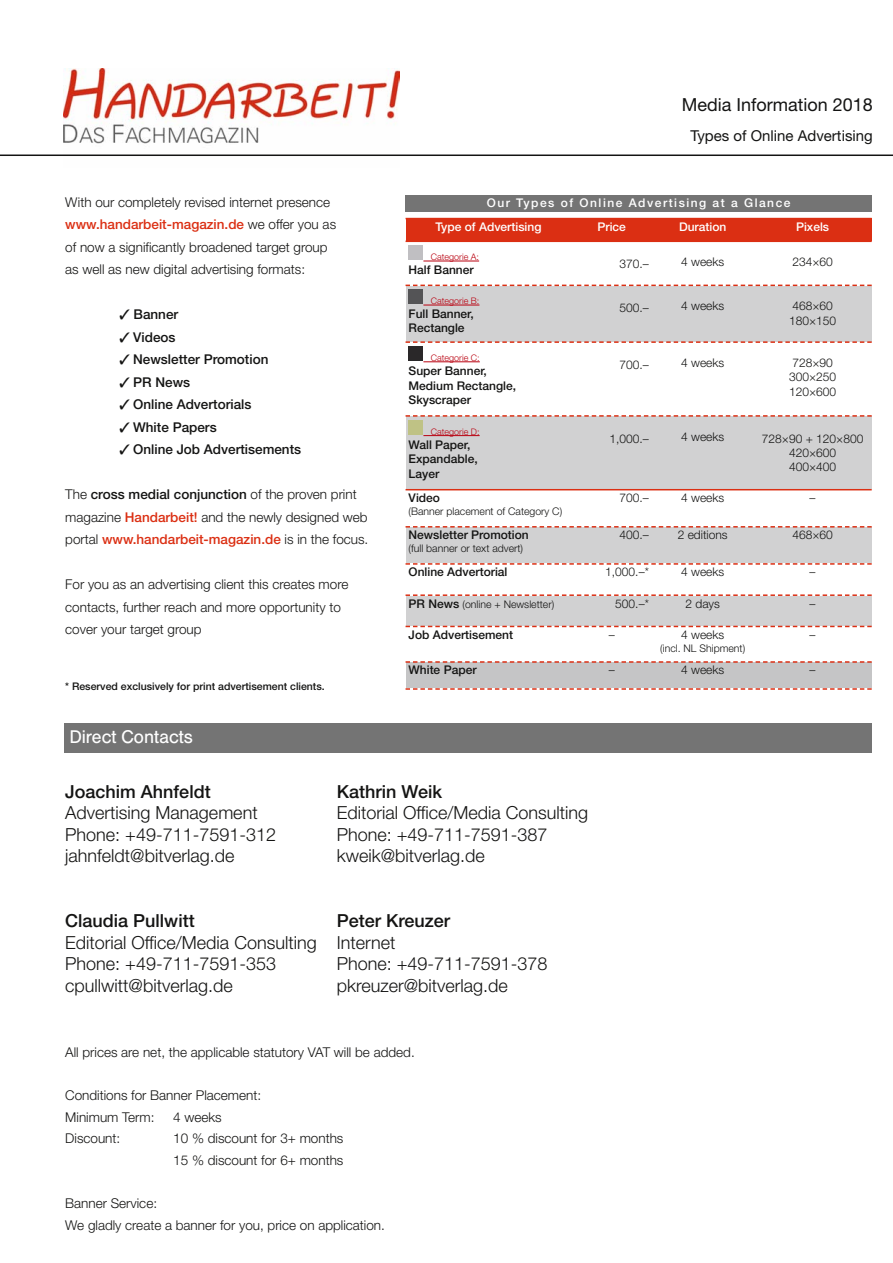
<style>
.page{position:relative;width:893px;height:1263px;background:#fff}
.page>*{position:absolute;margin:0;border:0;box-sizing:border-box;transform-origin:0 0}
.t1{font:300 18px/21.6px "Helvetica Neue";color:#141413}
.t2{font:500 18px "Helvetica Neue";color:#141413}
.t3{font:18px "Helvetica Neue";color:#141413}
.t4{font:18px "Helvetica BQ";color:#fff}
.t5{font:15px "Helvetica Neue";color:#141413}
.t6{font:300 13.5px/22.5px "Helvetica Neue";color:#141413}
.t7{font:500 13.5px "Helvetica Neue";color:#141413}
.t8{font:300 12px/14.4px "Helvetica Neue";color:#141413}
.t9{font:500 12px/14.4px "Helvetica Neue";color:#141413}
.t10{font:500 12px "Helvetica Neue";color:#fff}
.t11{font:500 12px "Helvetica Neue";letter-spacing:.125em;color:#fff}
.t12{font:300 10.5px "Helvetica Neue";color:#141413}
.t13{font:500 10.5px "Helvetica Neue";color:#141413}
.t14{font:300 9px "Helvetica Neue";color:#b9000f}
.s1{font-weight:500;color:#db2f13}
.s2{font-weight:500}
.s3{font-weight:500;font-size:12px}
</style>
<div class="page">
<img style="left:64px;top:68px;width:335px;height:76px">
<hr style="left:0;top:154px;width:893px;height:2px;background:#141413">
<div style="left:406px;top:218px;width:165px;height:23px;background:#db2f13"></div>
<div style="left:571px;top:218px;width:81px;height:23px;background:#db2f13"></div>
<div style="left:652px;top:218px;width:102px;height:23px;background:#db2f13"></div>
<div style="left:754px;top:218px;width:118px;height:23px;background:#db2f13"></div>
<hr style="left:423px;top:261px;width:56px;height:1px;background:#b9000f">
<div style="left:409px;top:245px;width:14px;height:15px;background:#c0bfc2"></div>
<div style="left:406px;top:286px;width:165px;height:55px;background:#d1d1d2"></div>
<hr style="left:423px;top:305px;width:56px;height:1px;background:#b9000f">
<div style="left:409px;top:289px;width:14px;height:15px;background:#545456"></div>
<div style="left:571px;top:286px;width:81px;height:55px;background:#d1d1d2"></div>
<div style="left:652px;top:286px;width:102px;height:55px;background:#d1d1d2"></div>
<div style="left:754px;top:286px;width:118px;height:55px;background:#d1d1d2"></div>
<hr style="left:423px;top:362px;width:57px;height:1px;background:#b9000f">
<div style="left:409px;top:346px;width:14px;height:15px;background:#2a2829"></div>
<div style="left:406px;top:417px;width:165px;height:73px;background:#d1d1d2"></div>
<hr style="left:423px;top:435px;width:57px;height:1px;background:#b9000f">
<div style="left:409px;top:420px;width:14px;height:14px;background:#bfc285"></div>
<div style="left:571px;top:417px;width:81px;height:73px;background:#d1d1d2"></div>
<div style="left:652px;top:417px;width:102px;height:73px;background:#d1d1d2"></div>
<div style="left:754px;top:417px;width:118px;height:73px;background:#d1d1d2"></div>
<div style="left:406px;top:528px;width:165px;height:35px;background:#d1d1d2"></div>
<div style="left:571px;top:528px;width:81px;height:35px;background:#d1d1d2"></div>
<div style="left:652px;top:528px;width:102px;height:35px;background:#d1d1d2"></div>
<div style="left:754px;top:528px;width:118px;height:35px;background:#d1d1d2"></div>
<div style="left:406px;top:596px;width:165px;height:30px;background:#d1d1d2"></div>
<div style="left:571px;top:596px;width:81px;height:30px;background:#d1d1d2"></div>
<div style="left:652px;top:596px;width:102px;height:30px;background:#d1d1d2"></div>
<div style="left:754px;top:596px;width:118px;height:30px;background:#d1d1d2"></div>
<div style="left:406px;top:663px;width:165px;height:25px;background:#c5c5c6"></div>
<div style="left:571px;top:663px;width:81px;height:25px;background:#c5c5c6"></div>
<div style="left:652px;top:663px;width:102px;height:25px;background:#c5c5c6"></div>
<div style="left:754px;top:663px;width:118px;height:25px;background:#c5c5c6"></div>
<hr style="left:406px;top:241px;width:466px;height:1px;background:#db2f13">
<svg style="left:406px;top:285px;width:466px;height:1px"></svg>
<svg style="left:406px;top:341px;width:466px;height:2px"></svg>
<svg style="left:406px;top:415px;width:466px;height:2px"></svg>
<hr style="left:406px;top:489px;width:466px;height:1px;background:#db2f13">
<svg style="left:406px;top:526px;width:466px;height:2px"></svg>
<svg style="left:406px;top:563px;width:466px;height:2px"></svg>
<svg style="left:406px;top:594px;width:466px;height:2px"></svg>
<svg style="left:406px;top:626px;width:466px;height:1px"></svg>
<svg style="left:406px;top:661px;width:466px;height:2px"></svg>
<svg style="left:406px;top:688px;width:466px;height:2px"></svg>
<div style="left:406px;top:195px;width:466px;height:17px;background:#747474"></div>
<div style="left:64px;top:723px;width:808px;height:29px;background:#747474"></div>
<p class="t6" style="left:65px;top:192px;width:272px">With our completely revised internet presence <span class="s1">www.handarbeit-magazin.de</span> we offer you as of now a significantly broadened target group as well as new digital advertising formats:</p>
<p class="t7" style="left:119px;top:309px;width:61px">✓ Banner</p>
<p class="t7" style="left:119px;top:332px;width:58px">✓ Videos</p>
<p class="t7" style="left:119px;top:354px;width:151px">✓ Newsletter Promotion</p>
<p class="t7" style="left:119px;top:377px;width:72px">✓ PR News</p>
<p class="t7" style="left:119px;top:399px;width:134px">✓ Online Advertorials</p>
<p class="t7" style="left:119px;top:422px;width:99px">✓ White Papers</p>
<p class="t7" style="left:119px;top:444px;width:183px">✓ Online Job Advertisements</p>
<p class="t6" style="left:65px;top:484px;width:305px">The <span class="s2">cross medial conjunction</span> of the proven print magazine <span class="s1">Handarbeit!</span> and the newly designed web portal <span class="s1">www.handarbeit-magazin.de</span> is in the focus.</p>
<p class="t6" style="left:65px;top:574px;width:285px">For you as an advertising client this creates more contacts, further reach and more opportunity to cover your target group</p>
<p class="t13" style="left:65px;top:683px;width:261px">* Reserved exclusively for print advertisement clients.</p>
<h1 class="t4" style="left:70px;top:727px;width:125px">Direct Contacts</h1>
<h1 class="t3" style="left:682px;top:98px;width:193px">Media Information 2018</h1>
<p class="t5" style="left:690px;top:130px;width:184px">Types of Online Advertising</p>
<p class="t11" style="left:487px;top:198px;width:305px">Our Types of Online Advertising at a Glance</p>
<p class="t10" style="left:435px;top:222px;width:108px">Type of Advertising</p>
<p class="t10" style="left:597px;top:222px;width:30px">Price</p>
<p class="t10" style="left:679px;top:222px;width:49px">Duration</p>
<p class="t10" style="left:796px;top:222px;width:35px">Pixels</p>
<p class="t14" style="left:431px;top:253px;width:50px">Categorie A:</p>
<p class="t9" style="left:409px;top:263px;width:67px">Half Banner</p>
<p class="t8" style="left:619px;top:258px;width:31px">370.–</p>
<p class="t8" style="left:681px;top:256px;width:45px">4 weeks</p>
<p class="t8" style="left:792px;top:256px;width:42px">234×60</p>
<p class="t14" style="left:431px;top:298px;width:50px">Categorie B:</p>
<p class="t9" style="left:409px;top:307px;width:67px">Full Banner,<br>Rectangle</p>
<p class="t8" style="left:619px;top:302px;width:31px">500.–</p>
<p class="t8" style="left:681px;top:300px;width:45px">4 weeks</p>
<p class="t8" style="left:789px;top:300px;width:49px">468×60<br>180×150</p>
<p class="t14" style="left:431px;top:354px;width:50px">Categorie C:</p>
<p class="t9" style="left:409px;top:365px;width:109px">Super Banner,<br>Medium Rectangle,<br>Skyscraper</p>
<p class="t8" style="left:619px;top:358px;width:31px">700.–</p>
<p class="t8" style="left:681px;top:357px;width:45px">4 weeks</p>
<p class="t8" style="left:789px;top:357px;width:49px">728×90<br>300×250<br>120×600</p>
<p class="t14" style="left:431px;top:428px;width:50px">Categorie D:</p>
<p class="t9" style="left:409px;top:439px;width:71px">Wall Paper,<br>Expandable,<br>Layer</p>
<p class="t8" style="left:609px;top:432px;width:41px">1,000.–</p>
<p class="t8" style="left:681px;top:430px;width:45px">4 weeks</p>
<p class="t8" style="left:762px;top:432px;width:103px;text-align:center">728×90 + 120×800<br>420×600<br>400×400</p>
<p class="t9" style="left:409px;top:492px;width:33px">Video</p>
<p class="t12" style="left:409px;top:508px;width:155px">(Banner placement of Category C)</p>
<p class="t8" style="left:619px;top:492px;width:31px">700.–</p>
<p class="t8" style="left:681px;top:492px;width:45px">4 weeks</p>
<p class="t8" style="left:810px;top:492px;width:7px">–</p>
<p class="t9" style="left:409px;top:529px;width:122px">Newsletter Promotion</p>
<p class="t12" style="left:409px;top:545px;width:116px">(full banner or text advert)</p>
<p class="t8" style="left:619px;top:529px;width:31px">400.–</p>
<p class="t8" style="left:678px;top:529px;width:52px">2 editions</p>
<p class="t8" style="left:792px;top:529px;width:42px">468×60</p>
<p class="t9" style="left:409px;top:566px;width:100px">Online Advertorial</p>
<p class="t8" style="left:605px;top:566px;width:45px">1,000.–*</p>
<p class="t8" style="left:681px;top:566px;width:45px">4 weeks</p>
<p class="t8" style="left:810px;top:566px;width:7px">–</p>
<p class="t12" style="left:409px;top:600px;width:147px"><span class="s3">PR News</span> (online + Newsletter)</p>
<p class="t8" style="left:615px;top:597px;width:35px">500.–*</p>
<p class="t8" style="left:685px;top:597px;width:36px">2 days</p>
<p class="t8" style="left:810px;top:597px;width:7px">–</p>
<p class="t9" style="left:409px;top:628px;width:106px">Job Advertisement</p>
<p class="t8" style="left:609px;top:628px;width:7px">–</p>
<p class="t8" style="left:681px;top:628px;width:45px">4 weeks</p>
<p class="t12" style="left:660px;top:645px;width:86px">(incl. NL Shipment)</p>
<p class="t8" style="left:810px;top:628px;width:7px">–</p>
<p class="t9" style="left:409px;top:664px;width:70px">White Paper</p>
<p class="t8" style="left:609px;top:664px;width:7px">–</p>
<p class="t8" style="left:681px;top:664px;width:45px">4 weeks</p>
<p class="t8" style="left:810px;top:664px;width:7px">–</p>
<h1 class="t2" style="left:65px;top:785px;width:147px">Joachim Ahnfeldt</h1>
<h1 class="t1" style="left:65px;top:804px;width:212px">Advertising Management<br>Phone: +49-711-7591-312 jahnfeldt@bitverlag.de</h1>
<h1 class="t2" style="left:65px;top:914px;width:131px">Claudia Pullwitt</h1>
<h1 class="t1" style="left:65px;top:933px;width:253px">Editorial Office/Media Consulting<br>Phone: +49-711-7591-353 cpullwitt@bitverlag.de</h1>
<h1 class="t2" style="left:337px;top:785px;width:107px">Kathrin Weik</h1>
<h1 class="t1" style="left:337px;top:804px;width:253px">Editorial Office/Media Consulting<br>Phone: +49-711-7591-387 kweik@bitverlag.de</h1>
<h1 class="t2" style="left:337px;top:914px;width:115px">Peter Kreuzer</h1>
<h1 class="t1" style="left:337px;top:933px;width:212px">Internet<br>Phone: +49-711-7591-378 pkreuzer@bitverlag.de</h1>
<p class="t6" style="left:65px;top:1042px;width:351px">All prices are net, the applicable statutory VAT will be added.</p>
<p class="t6" style="left:65px;top:1086px;width:197px;line-height:21.6px">Conditions for Banner Placement:<br>Minimum Term:</p>
<p class="t6" style="left:173px;top:1107px;width:50px">4 weeks</p>
<p class="t6" style="left:65px;top:1128px;width:56px">Discount:</p>
<p class="t6" style="left:173px;top:1129px;width:172px;line-height:21.6px">10 % discount for 3+ months<br>15 % discount for 6+ months</p>
<p class="t6" style="left:65px;top:1194px;width:321px;line-height:21.6px">Banner Service:<br>We gladly create a banner for you, price on application.</p>
</div>
